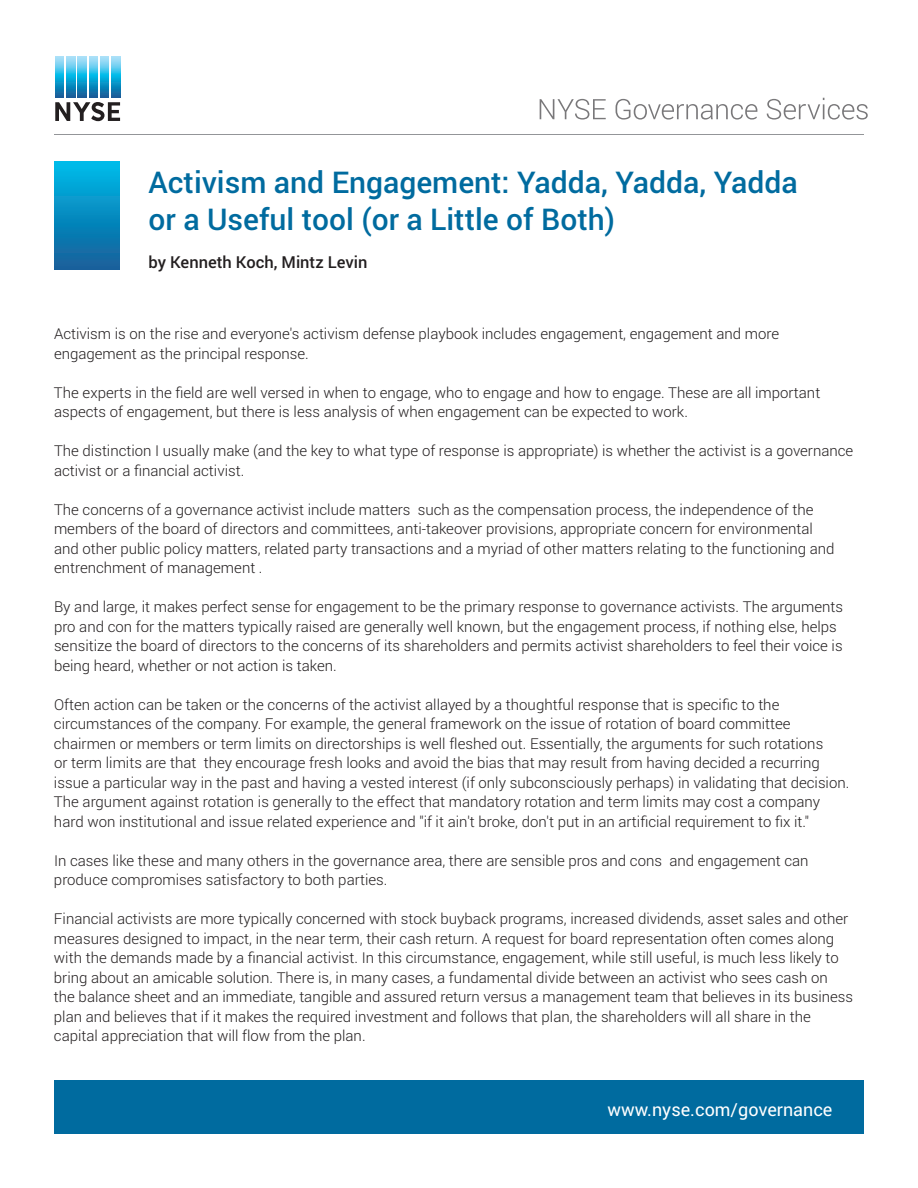
<style>
.page{position:relative;width:918px;height:1188px;background:#fff}
.page>*{position:absolute;margin:0;border:0;box-sizing:border-box;transform-origin:0 0}
.t1{font:500 30px/37.5px "Roboto";color:#006b9f}
.t2{font:18px "Roboto";color:#fff}
.t3{font:500 16.5px "Roboto";color:#231f20}
.t4{font:300 15px/19.5px "Roboto";color:#231f20}
</style>
<div class="page">
<div style="left:55px;top:162px;width:65px;height:108px;background:linear-gradient(to bottom,#00bbe9,#145d98)"></div>
<svg style="left:540px;top:99px;width:66px;height:21px"></svg>
<svg style="left:616px;top:99px;width:141px;height:21px"></svg>
<svg style="left:767px;top:98px;width:101px;height:22px"></svg>
<svg style="left:55px;top:56px;width:9px;height:42px"></svg>
<svg style="left:67px;top:56px;width:8px;height:42px"></svg>
<svg style="left:78px;top:56px;width:8px;height:42px"></svg>
<svg style="left:89px;top:56px;width:9px;height:42px"></svg>
<svg style="left:100px;top:56px;width:9px;height:42px"></svg>
<svg style="left:112px;top:56px;width:8px;height:42px"></svg>
<svg style="left:55px;top:102px;width:65px;height:19px"></svg>
<hr style="left:54px;top:134px;width:810px;height:1px;background:#939598">
<div style="left:54px;top:1080px;width:810px;height:54px;background:#006b9f"></div>
<h1 class="t1" style="left:148px;top:164px;width:651px">Activism and Engagement: Yadda, Yadda, Yadda or a Useful tool (or a Little of Both)</h1>
<p class="t3" style="left:148px;top:253px;width:220px">by Kenneth Koch, Mintz Levin</p>
<p class="t4" style="left:54px;top:324px;width:727px">Activism is on the rise and everyone's activism defense playbook includes engagement, engagement and more engagement as the principal response.</p>
<p class="t4" style="left:54px;top:383px;width:768px">The experts in the field are well versed in when to engage, who to engage and how to engage. These are all important aspects of engagement, but there is less analysis of when engagement can be expected to work.</p>
<p class="t4" style="left:54px;top:441px;width:801px">The distinction I usually make (and the key to what type of response is appropriate) is whether the activist is a governance activist or a financial activist.</p>
<p class="t4" style="left:54px;top:500px;width:782px">The concerns of a governance activist include matters such as the compensation process, the independence of the members of the board of directors and committees, anti-takeover provisions, appropriate concern for environmental and other public policy matters, related party transactions and a myriad of other matters relating to the functioning and entrenchment of management .</p>
<p class="t4" style="left:54px;top:597px;width:791px">By and large, it makes perfect sense for engagement to be the primary response to governance activists. The arguments pro and con for the matters typically raised are generally well known, but the engagement process, if nothing else, helps sensitize the board of directors to the concerns of its shareholders and permits activist shareholders to feel their voice is being heard, whether or not action is taken.</p>
<p class="t4" style="left:54px;top:695px;width:797px">Often action can be taken or the concerns of the activist allayed by a thoughtful response that is specific to the circumstances of the company. For example, the general framework on the issue of rotation of board committee chairmen or members or term limits on directorships is well fleshed out. Essentially, the arguments for such rotations<br>or term limits are that they encourage fresh looks and avoid the bias that may result from having decided a recurring issue a particular way in the past and having a vested interest (if only subconsciously perhaps) in validating that decision.<br>The argument against rotation is generally to the effect that mandatory rotation and term limits may cost a company hard won institutional and issue related experience and "if it ain't broke, don't put in an artificial requirement to fix it."</p>
<p class="t4" style="left:54px;top:851px;width:756px">In cases like these and many others in the governance area, there are sensible pros and cons and engagement can produce compromises satisfactory to both parties.</p>
<p class="t4" style="left:54px;top:909px;width:801px">Financial activists are more typically concerned with stock buyback programs, increased dividends, asset sales and other measures designed to impact, in the near term, their cash return. A request for board representation often comes along with the demands made by a financial activist. In this circumstance, engagement, while still useful, is much less likely to bring about an amicable solution. There is, in many cases, a fundamental divide between an activist who sees cash on<br>the balance sheet and an immediate, tangible and assured return versus a management team that believes in its business plan and believes that if it makes the required investment and follows that plan, the shareholders will all share in the capital appreciation that will flow from the plan.</p>
<p class="t2" style="left:608px;top:1099px;width:227px">www.nyse.com/governance</p>
</div>
